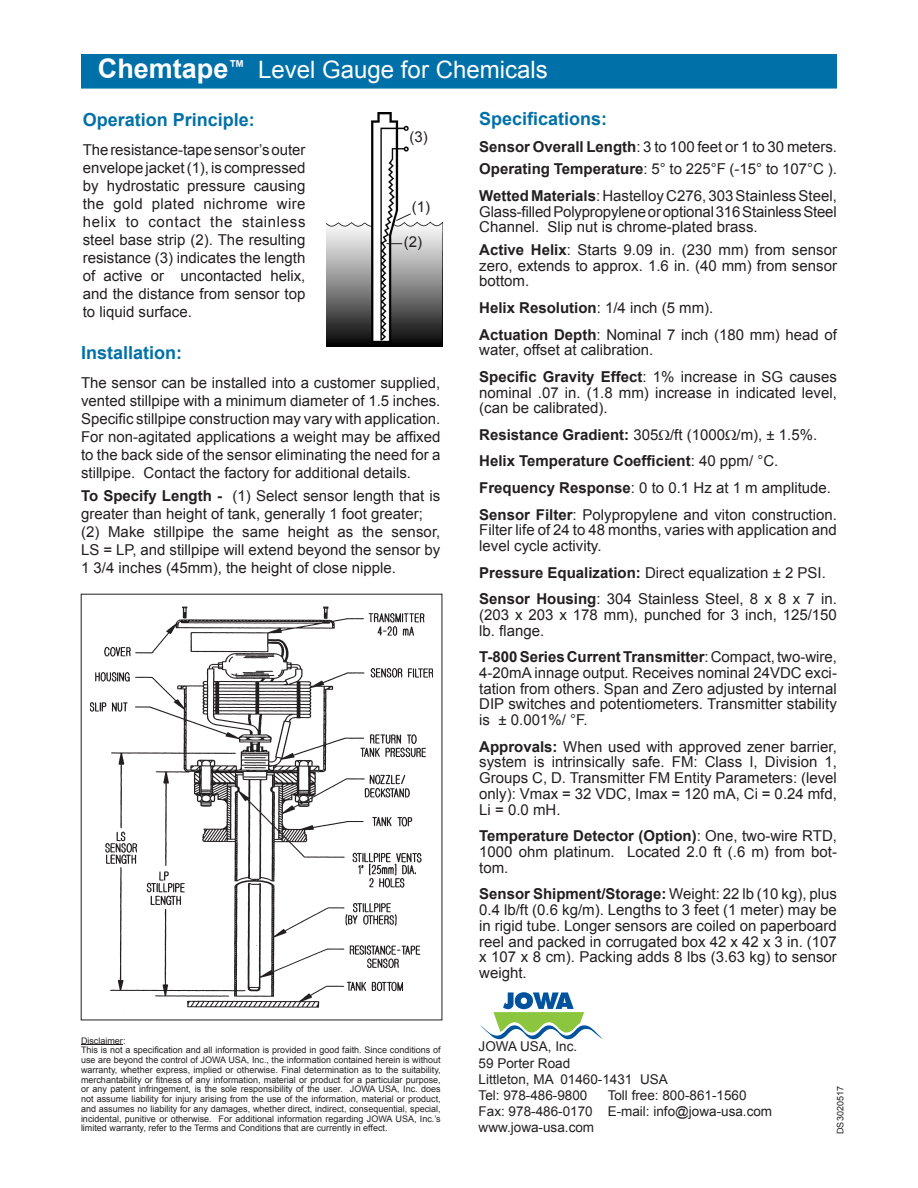
<style>
.page{position:relative;width:918px;height:1188px;background:#fff}
.page>*{position:absolute;margin:0;border:0;box-sizing:border-box;transform-origin:0 0}
.t1{font:24px "Arial";color:#fff}
.t2{font:700 18px "Arial";color:#0071a8}
.t3{font:15px/15.8px "Arial";color:#231f20;text-align:justify}
.t4{font:700 15px "Arial";color:#231f20}
.t5{font:13.5px "Arial";color:#231f20}
.t6{font:9px/9.8px "Arial";color:#231f20;text-align:justify}
.s1{font-weight:700;font-size:27px}
.s2{font-weight:700}
.s3{font-weight:400}
</style>
<div class="page">
<div style="left:81px;top:54px;width:756px;height:35px;background:#0071a8;border:2px solid #0071a8"></div>
<img style="left:326px;top:112px;width:116px;height:235px">
<svg style="left:395px;top:213px;width:17px;height:9px"></svg>
<svg style="left:386px;top:243px;width:16px;height:1px"></svg>
<img style="left:90px;top:607px;width:343px;height:414px">
<svg style="left:480px;top:992px;width:123px;height:47px"></svg>
<hr style="left:81px;top:1044px;width:42px;height:1px;background:#231f20">
<p class="t1" style="left:98px;top:54px;width:451px"><span class="s1">Chemtape</span><sup>™</sup> Level Gauge for Chemicals</p>
<p class="t2" style="left:479px;top:107px;width:130px">Specifications:</p>
<p class="t3" style="left:479px;top:139px;width:359px"><span class="s2">Sensor Overall Length</span>: 3 to 100 feet or 1 to 30 meters.</p>
<p class="t3" style="left:479px;top:161px;width:359px"><span class="s2">Operating Temperature</span>: 5° to 225°F (-15° to 107°C ).</p>
<p class="t3" style="left:479px;top:188px;width:359px"><span class="s2">Wetted Materials</span>: Hastelloy C276, 303 Stainless Steel, Glass-filled Polypropylene or optional 316 Stainless Steel Channel. Slip nut is chrome-plated brass.</p>
<p class="t3" style="left:479px;top:242px;width:359px"><span class="s2">Active Helix</span>: Starts 9.09 in. (230 mm) from sensor zero, extends to approx. 1.6 in. (40 mm) from sensor bottom.</p>
<p class="t4" style="left:479px;top:298px;width:236px">Helix Resolution<span class="s3">: 1/4 inch (5 mm).</span></p>
<p class="t3" style="left:479px;top:327px;width:359px"><span class="s2">Actuation Depth</span>: Nominal 7 inch (180 mm) head of water, offset at calibration.</p>
<p class="t3" style="left:479px;top:369px;width:359px"><span class="s2">Specific Gravity Effect</span>: 1% increase in SG causes nominal .07 in. (1.8 mm) increase in indicated level, (can be calibrated).</p>
<p class="t3" style="left:479px;top:427px;width:340px"><span class="s2">Resistance Gradient:</span> 305 /ft (1000 /m), ± 1.5%.</p>
<p class="t4" style="left:479px;top:451px;width:301px">Helix Temperature Coefficient<span class="s3">: 40 ppm/ °C.</span></p>
<p class="t3" style="left:479px;top:480px;width:353px"><span class="s2">Frequency Response</span>: 0 to 0.1 Hz at 1 m amplitude.</p>
<p class="t3" style="left:479px;top:507px;width:359px"><span class="s2">Sensor Filter</span>: Polypropylene and viton construction.<br>Filter life of 24 to 48 months, varies with application and level cycle activity.</p>
<p class="t3" style="left:479px;top:565px;width:348px"><span class="s2">Pressure Equalization:</span> Direct equalization ± 2 PSI.</p>
<p class="t3" style="left:479px;top:591px;width:359px"><span class="s2">Sensor Housing</span>: 304 Stainless Steel, 8 x 8 x 7 in. (203 x 203 x 178 mm), punched for 3 inch, 125/150 lb. flange.</p>
<p class="t3" style="left:479px;top:649px;width:359px"><span class="s2">T-800 Series Current Transmitter</span>: Compact, two-wire, 4-20mA innage output. Receives nominal 24VDC exci&shy;tation from others. Span and Zero adjusted by internal DIP switches and potentiometers. Transmitter stability is ± 0.001%/ °F.</p>
<p class="t3" style="left:479px;top:739px;width:359px"><span class="s2">Approvals:</span> When used with approved zener barrier, system is intrinsically safe. FM: Class I, Division 1, Groups C, D. Transmitter FM Entity Parameters: (level only): Vmax = 32 VDC, Imax = 120 mA, Ci = 0.24 mfd, Li = 0.0 mH.</p>
<p class="t3" style="left:479px;top:828px;width:359px"><span class="s2">Temperature Detector (Option)</span>: One, two-wire RTD, 1000 ohm platinum. Located 2.0 ft (.6 m) from bot&shy;tom.</p>
<p class="t3" style="left:479px;top:886px;width:359px"><span class="s2">Sensor Shipment/Storage:</span> Weight: 22 lb (10 kg), plus 0.4 lb/ft (0.6 kg/m). Lengths to 3 feet (1 meter) may be in rigid tube. Longer sensors are coiled on paperboard reel and packed in corrugated box 42 x 42 x 3 in. (107 x 107 x 8 cm). Packing adds 8 lbs (3.63 kg) to sensor weight.</p>
<p class="t2" style="left:83px;top:108px;width:174px">Operation Principle:</p>
<p class="t3" style="left:83px;top:141px;width:224px;line-height:18px">The resistance-tape sensor’s outer envelope jacket (1), is compressed by hydrostatic pressure causing the gold plated nichrome wire helix to contact the stainless steel base strip (2). The resulting resistance (3) indicates the length of active or uncontacted helix, and the distance from sensor top to liquid surface.</p>
<p class="t3" style="left:410px;top:129px;width:20px">(3)</p>
<p class="t3" style="left:412px;top:199px;width:20px">(1)</p>
<p class="t3" style="left:404px;top:234px;width:20px">(2)</p>
<p class="t2" style="left:81px;top:341px;width:103px">Installation:</p>
<p class="t3" style="left:81px;top:374px;width:361px;line-height:18px">The sensor can be installed into a customer supplied, vented stillpipe with a minimum diameter of 1.5 inches.<br>Specific stillpipe construction may vary with application.<br>For non-agitated applications a weight may be affixed to the back side of the sensor eliminating the need for a stillpipe. Contact the factory for additional details.</p>
<p class="t3" style="left:81px;top:487px;width:361px;line-height:18px"><span class="s2">To Specify Length -</span> (1) Select sensor length that is greater than height of tank, generally 1 foot greater;</p>
<p class="t3" style="left:81px;top:523px;width:361px;line-height:18px">(2) Make stillpipe the same height as the sensor, LS = LP, and stillpipe will extend beyond the sensor by 1 3/4 inches (45mm), the height of close nipple.</p>
<p class="t6" style="left:81px;top:1036px;width:46px">Disclaimer:</p>
<p class="t6" style="left:81px;top:1045px;width:361px">This is not a specification and all information is provided in good faith. Since conditions of use are beyond the control of JOWA USA, Inc., the information contained herein is without warranty, whether express, implied or otherwise. Final determination as to the suitability,</p>
<p class="t6" style="left:81px;top:1075px;width:361px">merchantability or fitness of any information, material or product for a particular purpose, or any patent infringement, is the sole responsibility of the user. JOWA USA, Inc. does not assume liability for injury arising from the use of the information, material or product, and assumes no liability for any damages, whether direct, indirect, consequential, special,</p>
<p class="t6" style="left:81px;top:1114px;width:361px">incidental, punitive or otherwise. For additional information regarding JOWA USA, Inc.’s limited warranty, refer to the Terms and Conditions that are currently in effect.</p>
<p class="t5" style="left:479px;top:1038px;width:100px">JOWA USA, Inc.</p>
<p class="t5" style="left:479px;top:1054px;width:93px">59 Porter Road</p>
<p class="t5" style="left:479px;top:1070px;width:191px">Littleton, MA 01460-1431 USA</p>
<p class="t5" style="left:479px;top:1086px;width:110px">Tel: 978-486-9800</p>
<p class="t5" style="left:608px;top:1086px;width:140px">Toll free: 800-861-1560</p>
<p class="t5" style="left:479px;top:1103px;width:295px">Fax: 978-486-0170 E-mail: info@jowa-usa.com</p>
<p class="t5" style="left:479px;top:1119px;width:117px">www.jowa-usa.com</p>
<p class="t6" style="left:836px;top:1134px;width:49px;rotate:-90deg">DS3020517</p>
</div>
